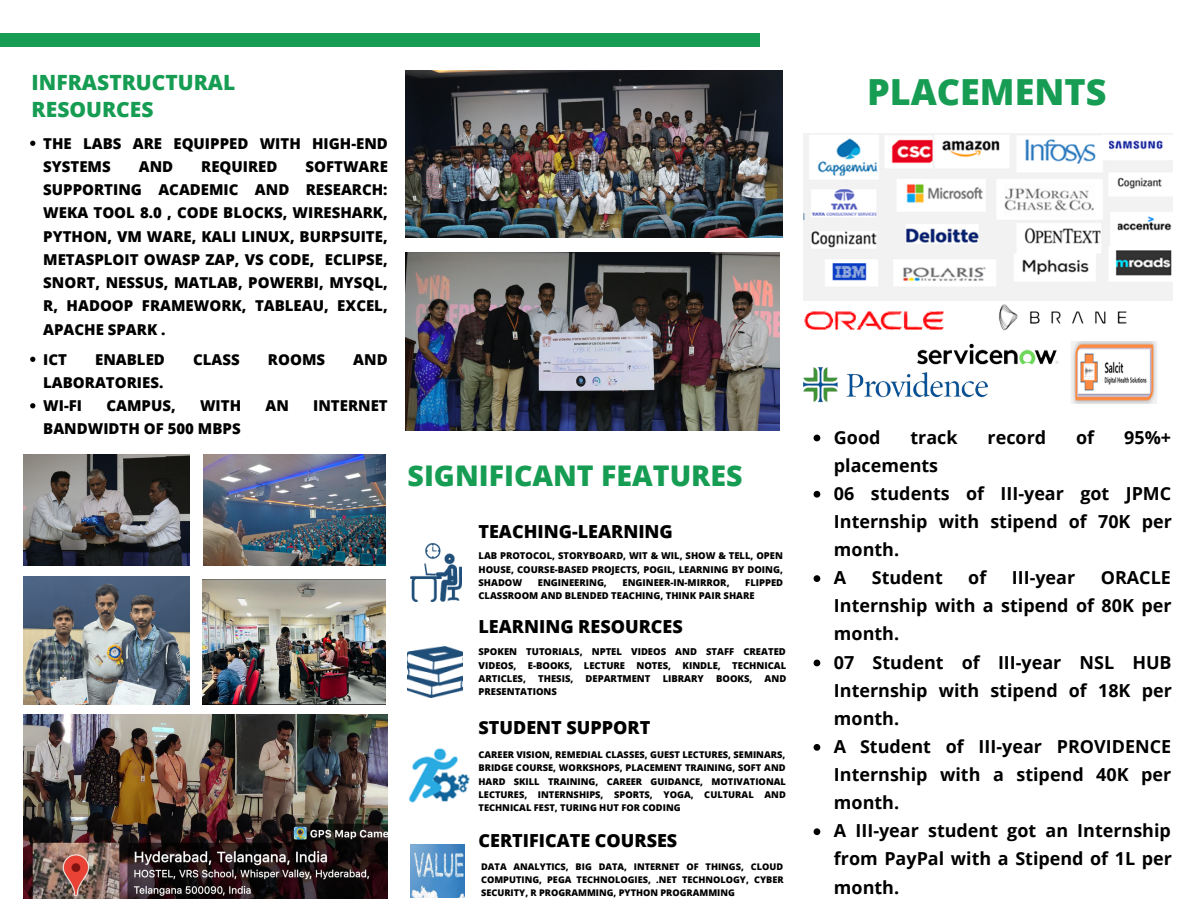
<style>
.page{position:relative;width:1188px;height:918px;background:#fff}
.page>*{position:absolute;margin:0;border:0;box-sizing:border-box;transform-origin:0 0}
.t1{font:800 36px "Open Sans";color:#169d53}
.t2{font:800 28.5px "Open Sans";color:#169d53}
.t3{font:800 21px/27px "Open Sans";color:#169d53}
.t4{font:700 18px/28.2px "Open Sans";color:#000;text-align:justify}
.t5{font:800 18px "Open Sans";color:#000}
.t6{font:800 15px/23.2px "Open Sans";color:#000}
.t7{font:800 9.45px/13.4px "Open Sans";color:#000;text-align:justify}
.t8{font:800 9.3px/13.2px "Open Sans";color:#000;text-align:justify}
.t9{font:800 9.15px/13px "Open Sans";color:#000;text-align:justify}
</style>
<div class="page">
<div style="left:0;top:33px;width:759px;height:14px;background:#169d53"></div>
<img style="left:803px;top:134px;width:369px;height:166px">
<img style="left:406px;top:71px;width:377px;height:166px">
<img style="left:406px;top:253px;width:373px;height:177px">
<img style="left:23px;top:454px;width:167px;height:112px">
<img style="left:23px;top:577px;width:167px;height:128px">
<img style="left:203px;top:454px;width:182px;height:112px">
<img style="left:23px;top:715px;width:365px;height:183px">
<img style="left:408px;top:748px;width:62px;height:55px">
<img style="left:411px;top:845px;width:54px;height:53px">
<img style="left:411px;top:543px;width:50px;height:59px">
<img style="left:408px;top:646px;width:55px;height:52px">
<img style="left:203px;top:580px;width:182px;height:125px">
<img style="left:803px;top:291px;width:142px;height:39px">
<img style="left:1071px;top:342px;width:86px;height:62px">
<img style="left:917px;top:343px;width:142px;height:22px">
<img style="left:988px;top:288px;width:149px;height:43px">
<img style="left:803px;top:361px;width:185px;height:42px">
<svg style="left:814px;top:435px;width:6px;height:6px"></svg>
<svg style="left:814px;top:491px;width:6px;height:7px"></svg>
<svg style="left:814px;top:575px;width:6px;height:7px"></svg>
<svg style="left:814px;top:660px;width:6px;height:6px"></svg>
<svg style="left:814px;top:744px;width:6px;height:7px"></svg>
<svg style="left:814px;top:828px;width:6px;height:7px"></svg>
<svg style="left:30px;top:141px;width:5px;height:5px"></svg>
<svg style="left:30px;top:357px;width:5px;height:5px"></svg>
<svg style="left:30px;top:403px;width:5px;height:5px"></svg>
<p class="t3" style="left:32px;top:68px;width:205px">INFRASTRUCTURAL<br>RESOURCES</p>
<p class="t6" style="left:43px;top:131px;width:346px">THE LABS ARE EQUIPPED WITH HIGH-END<br>SYSTEMS</p>
<p class="t6" style="left:43px;top:154px;width:346px;text-align:justify;text-indent:262px">SOFTWARE SUPPORTING ACADEMIC AND RESEARCH:<br>WEKA TOOL 8.0 , CODE BLOCKS, WIRESHARK, PYTHON, VM WARE, KALI LINUX, BURPSUITE, METASPLOIT OWASP ZAP, VS CODE, ECLIPSE, SNORT, NESSUS, MATLAB, POWERBI, MYSQL, R, HADOOP FRAMEWORK, TABLEAU, EXCEL, APACHE SPARK .</p>
<p class="t6" style="left:43px;top:347px;width:25px">ICT</p>
<p class="t6" style="left:95px;top:347px;width:71px">ENABLED</p>
<p class="t6" style="left:193px;top:347px;width:48px">CLASS</p>
<p class="t6" style="left:268px;top:347px;width:59px">ROOMS</p>
<p class="t6" style="left:353px;top:347px;width:36px">AND</p>
<p class="t6" style="left:43px;top:370px;width:122px">LABORATORIES.</p>
<p class="t6" style="left:43px;top:394px;width:40px">WI-FI</p>
<p class="t6" style="left:106px;top:394px;width:71px">CAMPUS,</p>
<p class="t6" style="left:200px;top:394px;width:43px">WITH</p>
<p class="t6" style="left:266px;top:394px;width:25px">AN</p>
<p class="t6" style="left:313px;top:394px;width:76px">INTERNET</p>
<p class="t6" style="left:43px;top:417px;width:199px">BANDWIDTH OF 500 MBPS</p>
<p class="t6" style="left:139px;top:154px;width:36px">AND</p>
<p class="t6" style="left:201px;top:154px;width:78px">REQUIRED</p>
<p class="t2" style="left:408px;top:455px;width:337px">SIGNIFICANT FEATURES</p>
<p class="t5" style="left:479px;top:518px;width:196px">TEACHING-LEARNING</p>
<p class="t7" style="left:479px;top:549px;width:306px">LAB PROTOCOL, STORYBOARD, WIT &amp; WIL, SHOW &amp; TELL, OPEN HOUSE, COURSE-BASED PROJECTS, POGIL, LEARNING BY DOING, SHADOW</p>
<p class="t7" style="left:538px;top:576px;width:71px">ENGINEERING,</p>
<p class="t7" style="left:623px;top:576px;width:109px">ENGINEER-IN-MIRROR,</p>
<p class="t7" style="left:479px;top:576px;width:306px;text-indent:267px">FLIPPED<br>CLASSROOM AND BLENDED TEACHING, THINK PAIR SHARE</p>
<p class="t5" style="left:479px;top:614px;width:206px">LEARNING RESOURCES</p>
<p class="t7" style="left:479px;top:645px;width:309px">SPOKEN TUTORIALS, NPTEL VIDEOS AND STAFF CREATED VIDEOS, E-BOOKS, LECTURE NOTES, KINDLE, TECHNICAL ARTICLES,</p>
<p class="t7" style="left:538px;top:672px;width:37px">THESIS,</p>
<p class="t7" style="left:586px;top:672px;width:66px">DEPARTMENT</p>
<p class="t7" style="left:663px;top:672px;width:43px">LIBRARY</p>
<p class="t7" style="left:716px;top:672px;width:38px">BOOKS,</p>
<p class="t7" style="left:765px;top:672px;width:23px">AND</p>
<p class="t7" style="left:479px;top:685px;width:80px">PRESENTATIONS</p>
<p class="t5" style="left:479px;top:715px;width:173px">STUDENT SUPPORT</p>
<p class="t8" style="left:479px;top:748px;width:309px">CAREER VISION, REMEDIAL CLASSES, GUEST LECTURES, SEMINARS, BRIDGE COURSE, WORKSHOPS, PLACEMENT TRAINING, SOFT AND HARD SKILL TRAINING, CAREER GUIDANCE, MOTIVATIONAL LECTURES, INTERNSHIPS, SPORTS, YOGA, CULTURAL AND TECHNICAL FEST, TURING HUT FOR CODING</p>
<p class="t5" style="left:479px;top:827px;width:200px">CERTIFICATE COURSES</p>
<p class="t9" style="left:481px;top:860px;width:304px">DATA ANALYTICS, BIG DATA, INTERNET OF THINGS, CLOUD COMPUTING, PEGA TECHNOLOGIES, .NET TECHNOLOGY, CYBER SECURITY, R PROGRAMMING, PYTHON PROGRAMMING</p>
<p class="t1" style="left:867px;top:66px;width:241px">PLACEMENTS</p>
<p class="t4" style="left:834px;top:423px;width:48px">Good</p>
<p class="t4" style="left:911px;top:423px;width:49px">track</p>
<p class="t4" style="left:988px;top:423px;width:60px">record</p>
<p class="t4" style="left:1076px;top:423px;width:20px">of</p>
<p class="t4" style="left:1124px;top:423px;width:48px">95%+</p>
<p class="t4" style="left:834px;top:451px;width:106px">placements</p>
<p class="t4" style="left:834px;top:479px;width:339px">06 students of III-year got JPMC Internship with stipend of 70K per month.</p>
<p class="t4" style="left:834px;top:563px;width:14px">A</p>
<p class="t4" style="left:872px;top:563px;width:73px">Student</p>
<p class="t4" style="left:968px;top:563px;width:20px">of</p>
<p class="t4" style="left:1012px;top:563px;width:65px">III-year</p>
<p class="t4" style="left:834px;top:563px;width:339px;text-indent:267px">ORACLE Internship with a stipend of 80K per month.</p>
<p class="t4" style="left:834px;top:648px;width:339px">07 Student of III-year NSL HUB Internship with stipend of 18K per month.</p>
<p class="t4" style="left:834px;top:732px;width:339px">A Student of III-year PROVIDENCE Internship with a stipend 40K per month.</p>
<p class="t4" style="left:834px;top:816px;width:339px">A III-year student got an Internship from PayPal with a Stipend of 1L per month.</p>
</div>
